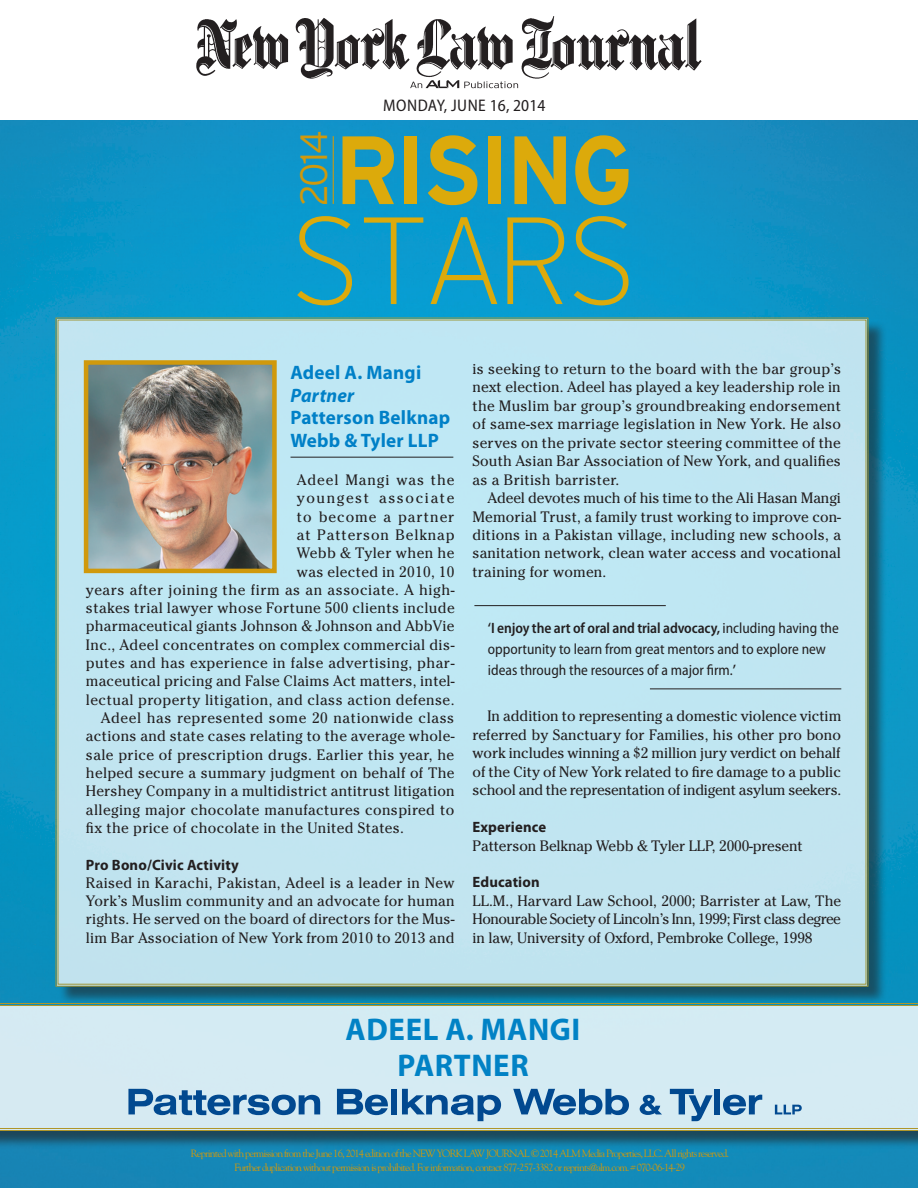
<style>
.page{position:relative;width:918px;height:1188px;background:#fff}
.page>*{position:absolute;margin:0;border:0;box-sizing:border-box;transform-origin:0 0}
.t1{font:300 37.95px "Interstate";color:#d0990c}
.t2{font:700 31.5px/36px "Myriad Pro";letter-spacing:.02em;color:#0080c7;text-align:center}
.Company{font:700 19.5px/22.5px "Myriad Pro";letter-spacing:.01em;color:#0080c7}
.Name{font:700 19.5px "Myriad Pro";letter-spacing:.01em;color:#0080c7}
.Partner{font:italic 700 19.5px "Myriad Pro";letter-spacing:.01em;color:#0080c7}
.t3{font:semi-condensed 16.8px "Myriad Pro";letter-spacing:.02em;color:#231f20}
.TEXT_NoIndent{font:15px/18.3px "Cheltenham Std";letter-spacing:.025em;color:#231f20;text-align:justify}
.TEXT_Indent{font:15px/18.5px "Cheltenham Std";letter-spacing:.01em;color:#231f20;text-align:justify}
.t4{font:semi-condensed 15px/21px "Myriad Pro";color:#231f20}
.TEXT_NoIndent-2{font:15px "Cheltenham Std";letter-spacing:-.01em;color:#231f20}
.Subhead{font:700 15px "Myriad Pro";letter-spacing:.01em;color:#231f20}
.t5{font:10.5px "Goudy Std";letter-spacing:-.08em;color:#d0990c}
.s1{font-weight:600}
</style>
<div class="page">
<img style="left:0;top:121px;width:918px;height:1067px">
<div style="left:58px;top:320px;width:829px;height:685px;background:#231f20;opacity:.75"></div>
<div style="left:55px;top:317px;width:814px;height:670px;background:#bfe6f2"></div>
<div style="left:0;top:1005px;width:918px;height:145px;background:#231f20;opacity:.75"></div>
<svg style="left:0;top:1003px;width:918px;height:129px"></svg>
<div style="left:0;top:1005px;width:918px;height:124px;background:#d4ebf3"></div>
<hr style="left:291px;top:457px;width:162px;height:1px;background:#231f20">
<img style="left:196px;top:16px;width:506px;height:63px">
<svg style="left:343px;top:136px;width:51px;height:68px"></svg>
<div style="left:405px;top:136px;width:12px;height:68px;background:#dcaa0b"></div>
<svg style="left:428px;top:135px;width:49px;height:70px"></svg>
<div style="left:488px;top:136px;width:13px;height:68px;background:#dcaa0b"></div>
<svg style="left:514px;top:136px;width:52px;height:68px"></svg>
<svg style="left:575px;top:135px;width:54px;height:70px"></svg>
<svg style="left:297px;top:216px;width:55px;height:89px"></svg>
<svg style="left:364px;top:217px;width:59px;height:87px"></svg>
<svg style="left:431px;top:217px;width:66px;height:87px"></svg>
<svg style="left:507px;top:217px;width:57px;height:87px"></svg>
<svg style="left:574px;top:216px;width:54px;height:89px"></svg>
<hr style="left:333px;top:136px;width:1px;height:67px;background:#d0990c">
<svg style="left:410px;top:80px;width:108px;height:8px"></svg>
<hr style="left:474px;top:605px;width:192px;height:1px;background:#231f20">
<hr style="left:650px;top:688px;width:191px;height:1px;background:#231f20">
<img style="left:89px;top:365px;width:183px;height:203px">
<div style="left:84px;top:360px;width:193px;height:213px;border:4px solid #d0990c"></div>
<svg style="left:128px;top:1089px;width:192px;height:26px"></svg>
<svg style="left:337px;top:1089px;width:51px;height:26px"></svg>
<div style="left:391px;top:1089px;width:6px;height:25px;background:#014990"></div>
<svg style="left:402px;top:1089px;width:99px;height:32px"></svg>
<svg style="left:513px;top:1089px;width:116px;height:26px"></svg>
<svg style="left:640px;top:1095px;width:22px;height:20px"></svg>
<svg style="left:670px;top:1089px;width:42px;height:32px"></svg>
<div style="left:714px;top:1089px;width:6px;height:25px;background:#014990"></div>
<svg style="left:723px;top:1095px;width:39px;height:20px"></svg>
<svg style="left:775px;top:1105px;width:27px;height:9px"></svg>
<p class="t1" style="left:292px;top:206px;width:78px;rotate:-90deg">2014</p>
<p class="t3" style="left:383px;top:96px;width:164px">MONDAY, JUNE 16, 2014</p>
<p class="Name" style="left:291px;top:360px;width:132px">Adeel A. Mangi</p>
<p class="Partner" style="left:291px;top:383px;width:65px">Partner</p>
<p class="Company" style="left:291px;top:406px;width:161px">Patterson Belknap<br>Webb &amp; Tyler LLP</p>
<p class="TEXT_NoIndent" style="left:86px;top:471px;width:370px;text-align:right">Adeel Mangi was the<br>youngest associate<br>to become a partner<br>at Patterson Belknap<br>Webb &amp; Tyler when he<br>was elected in 2010, 10<br>years after joining the firm as an associate. A high&shy;stakes trial lawyer whose Fortune 500 clients include pharmaceutical giants Johnson &amp; Johnson and AbbVie Inc., Adeel concentrates on complex commercial dis&shy;putes and has experience in false advertising, phar&shy;maceutical pricing and False Claims Act matters, intel&shy;lectual property litigation, and class action defense.</p>
<p class="TEXT_Indent" style="left:86px;top:709px;width:370px;text-indent:15px">Adeel has represented some 20 nationwide class actions and state cases relating to the average whole&shy;sale price of prescription drugs. Earlier this year, he helped secure a summary judgment on behalf of The Hershey Company in a multidistrict antitrust litigation alleging major chocolate manufactures conspired to fix the price of chocolate in the United States.</p>
<p class="Subhead" style="left:86px;top:855px;width:154px">Pro Bono/Civic Activity</p>
<p class="TEXT_NoIndent" style="left:86px;top:874px;width:370px">Raised in Karachi, Pakistan, Adeel is a leader in New York’s Muslim community and an advocate for human rights. He served on the board of directors for the Mus&shy;lim Bar Association of New York from 2010 to 2013 and</p>
<p class="TEXT_NoIndent" style="left:473px;top:360px;width:370px">is seeking to return to the board with the bar group’s next election. Adeel has played a key leadership role in the Muslim bar group’s groundbreaking endorsement of same-sex marriage legislation in New York. He also serves on the private sector steering committee of the South Asian Bar Association of New York, and qualifies as a British barrister.</p>
<p class="TEXT_Indent" style="left:473px;top:489px;width:370px;text-indent:15px">Adeel devotes much of his time to the Ali Hasan Mangi Memorial Trust, a family trust working to improve con&shy;ditions in a Pakistan village, including new schools, a sanitation network, clean water access and vocational training for women.</p>
<p class="t4" style="left:488px;top:618px;width:352px"><span class="s1">‘I enjoy the art of oral and trial advocacy,</span> including having the opportunity to learn from great mentors and to explore new ideas through the resources of a major firm.<span class="s1">’</span></p>
<p class="TEXT_Indent" style="left:473px;top:707px;width:370px;text-indent:15px">In addition to representing a domestic violence victim referred by Sanctuary for Families, his other pro bono work includes winning a $2 million jury verdict on behalf of the City of New York related to fire damage to a public school and the representation of indigent asylum seekers.</p>
<p class="Subhead" style="left:473px;top:817px;width:75px">Experience</p>
<p class="TEXT_NoIndent-2" style="left:473px;top:837px;width:332px">Patterson Belknap Webb &amp; Tyler LLP, 2000-present</p>
<p class="Subhead" style="left:473px;top:873px;width:69px">Education</p>
<p class="TEXT_NoIndent" style="left:473px;top:892px;width:370px">LL.M., Harvard Law School, 2000; Barrister at Law, The Honourable Society of Lincoln’s Inn, 1999; First class degree in law, University of Oxford, Pembroke College, 1998</p>
<h2 class="t2" style="left:346px;top:1010px;width:236px">ADEEL A. MANGI<br>PARTNER</h2>
<p class="t5" style="left:191px;top:1147px;width:540px">Reprinted with permission from the June 16, 2014 edition of the NEW YORK LAW JOURNAL © 2014 ALM Media Properties, LLC. All rights reserved.</p>
<p class="t5" style="left:235px;top:1160px;width:452px">Further duplication without permission is prohibited. For information, contact 877-257-3382 or reprints@alm.com. # 070-06-14-29</p>
</div>
